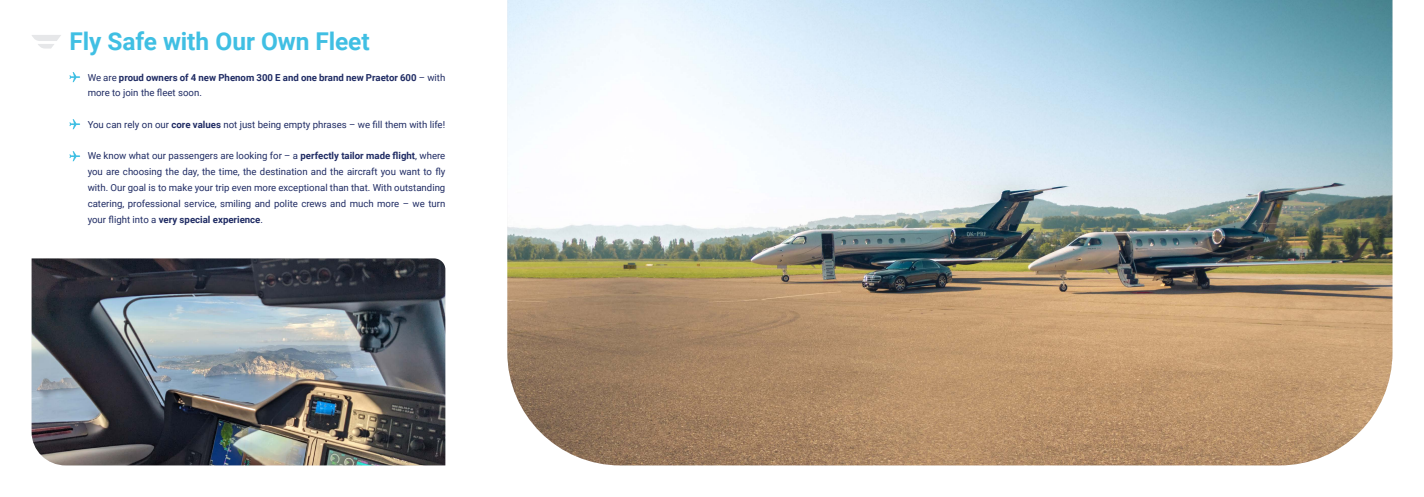
<style>
.page{position:relative;width:1424px;height:497px;background:#fff}
.page>*{position:absolute;margin:0;border:0;box-sizing:border-box;transform-origin:0 0}
.t1{font:700 24.5px "Roboto";letter-spacing:-.005em;color:#40bfe3}
.t2{font:9.62px/15.8px "Roboto";color:#202c64;text-align:justify}
.t3{font:700 9.62px/15.8px "Roboto";color:#202c64}
.s1{font-weight:400}
.s2{font-weight:700}
</style>
<div class="page">
<svg style="left:32px;top:35px;width:29px;height:13px"></svg>
<svg style="left:69px;top:72px;width:11px;height:10px"></svg>
<svg style="left:69px;top:119px;width:11px;height:10px"></svg>
<svg style="left:69px;top:151px;width:11px;height:10px"></svg>
<img style="left:32px;top:258px;width:413px;height:207px">
<img style="left:507px;top:0;width:885px;height:465px">
<h1 class="t1" style="left:69px;top:24px;width:302px">Fly Safe with Our Own Fleet</h1>
<p class="t3" style="left:88px;top:69px;width:359px"><span class="s1">We are</span> proud owners of 4 new Phenom 300 E and one brand new Praetor 600 <span class="s1">– with more to join the fleet soon.</span></p>
<p class="t2" style="left:88px;top:116px;width:359px">You can rely on our <span class="s2">core values</span> not just being empty phrases – we fill them with life!</p>
<p class="t2" style="left:88px;top:147px;width:359px">We know what our passengers are looking for – a <span class="s2">perfectly tailor made flight</span>, where you are choosing the day, the time, the destination and the aircraft you want to fly with. Our goal is to make your trip even more exceptional than that. With outstanding catering, professional service, smiling and polite crews and much more – we turn your flight into a <span class="s2">very special experience</span>.</p>
</div>
